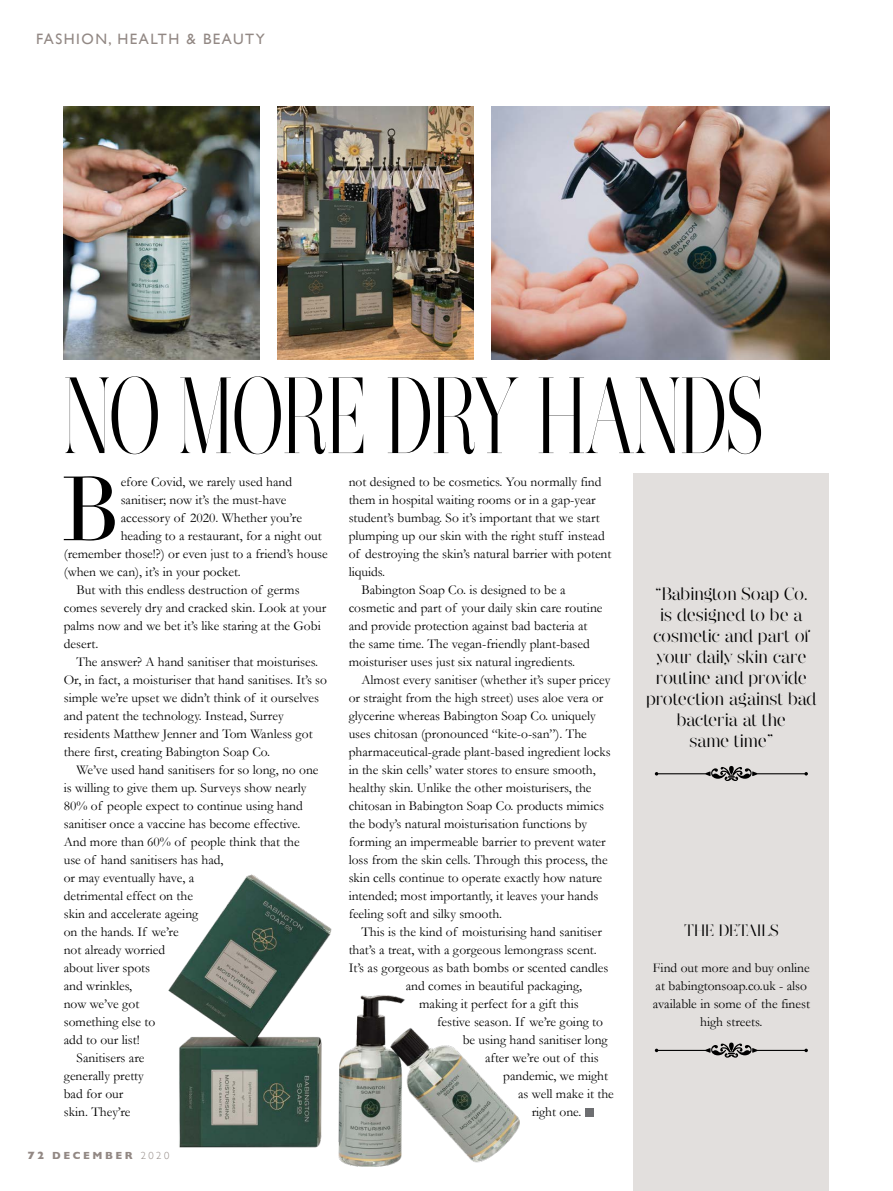
<style>
.page{position:relative;width:893px;height:1191px;background:#fff}
.page>*{position:absolute;margin:0;border:0;box-sizing:border-box;transform-origin:0 0}
.t1{font:108px "Narziss";color:#000;scale:.67 1}
.t2{font:89.4px "Didot";color:#000}
.t3{font:18px/21px "Narziss";letter-spacing:-.01em;color:#000;text-align:center}
.t4{font:16.5px "Narziss Drops";color:#000}
.t5{font:15px "Gill Sans";letter-spacing:.1em;color:#928884}
.t6{font:13.5px/18px "Garamond";color:#000;text-align:center}
.t7{font:700 10.5px "Gill Sans";letter-spacing:.24em;color:#928884}
.s1{font-weight:800}
.s2{font-weight:300}
</style>
<div class="page">
<div style="left:633px;top:473px;width:196px;height:718px;background:#e2dfdd"></div>
<div style="left:585px;top:1107px;width:8px;height:9px;background:#6d6e71"></div>
<img style="left:491px;top:106px;width:338px;height:253px">
<img style="left:64px;top:106px;width:195px;height:253px">
<img style="left:277px;top:106px;width:196px;height:253px">
<img style="left:168px;top:874px;width:351px;height:292px">
<svg style="left:655px;top:1042px;width:153px;height:15px"></svg>
<svg style="left:655px;top:766px;width:153px;height:15px"></svg>
<p class="t5" style="left:36px;top:30px;width:230px">FASHION, HEALTH &amp; BEAUTY</p>
<h1 class="t1" style="left:64px;top:351px;width:1045px">NO MORE DRY HANDS</h1>
<p class="t6" style="left:349px;top:473px;width:254px">not designed to be cosmetics. You normally find</p>
<p class="t6" style="left:349px;top:491px;width:248px">them in hospital waiting rooms or in a gap-year</p>
<p class="t6" style="left:349px;top:509px;width:253px">student’s bumbag. So it’s important that we start</p>
<p class="t6" style="left:349px;top:527px;width:258px">plumping up our skin with the right stuff instead</p>
<p class="t6" style="left:349px;top:545px;width:264px">of destroying the skin’s natural barrier with potent</p>
<p class="t6" style="left:349px;top:563px;width:38px">liquids.</p>
<p class="t6" style="left:361px;top:581px;width:206px">Babington Soap Co. is designed to be a</p>
<p class="t6" style="left:349px;top:599px;width:255px">cosmetic and part of your daily skin care routine</p>
<p class="t6" style="left:349px;top:617px;width:240px">and provide protection against bad bacteria at</p>
<p class="t6" style="left:349px;top:635px;width:243px">the same time. The vegan-friendly plant-based</p>
<p class="t6" style="left:349px;top:653px;width:228px">moisturiser uses just six natural ingredients.</p>
<p class="t6" style="left:361px;top:671px;width:251px">Almost every sanitiser (whether it’s super pricey</p>
<p class="t6" style="left:349px;top:689px;width:256px">or straight from the high street) uses aloe vera or</p>
<p class="t6" style="left:349px;top:707px;width:249px">glycerine whereas Babington Soap Co. uniquely</p>
<p class="t6" style="left:349px;top:725px;width:240px">uses chitosan (pronounced “kite-o-san”). The</p>
<p class="t6" style="left:349px;top:743px;width:263px">pharmaceutical-grade plant-based ingredient locks</p>
<p class="t6" style="left:349px;top:761px;width:249px">in the skin cells’ water stores to ensure smooth,</p>
<p class="t6" style="left:349px;top:779px;width:244px">healthy skin. Unlike the other moisturisers, the</p>
<p class="t6" style="left:349px;top:797px;width:257px">chitosan in Babington Soap Co. products mimics</p>
<p class="t6" style="left:349px;top:815px;width:240px">the body’s natural moisturisation functions by</p>
<p class="t6" style="left:349px;top:833px;width:259px">forming an impermeable barrier to prevent water</p>
<p class="t6" style="left:349px;top:851px;width:260px">loss from the skin cells. Through this process, the</p>
<p class="t6" style="left:349px;top:869px;width:255px">skin cells continue to operate exactly how nature</p>
<p class="t6" style="left:349px;top:887px;width:251px">intended; most importantly, it leaves your hands</p>
<p class="t6" style="left:349px;top:905px;width:155px">feeling soft and silky smooth.</p>
<p class="t6" style="left:361px;top:923px;width:242px">This is the kind of moisturising hand sanitiser</p>
<p class="t6" style="left:349px;top:940px;width:250px">that’s a treat, with a gorgeous lemongrass scent.</p>
<p class="t6" style="left:349px;top:958px;width:261px">It’s as gorgeous as bath bombs or scented candles</p>
<p class="t6" style="left:406px;top:976px;width:178px">and comes in beautiful packaging,</p>
<p class="t6" style="left:419px;top:994px;width:161px">making it perfect for a gift this</p>
<p class="t6" style="left:437px;top:1012px;width:167px">festive season. If we’re going to</p>
<p class="t6" style="left:463px;top:1030px;width:146px">be using hand sanitiser long</p>
<p class="t6" style="left:485px;top:1048px;width:115px">after we’re out of this</p>
<p class="t6" style="left:503px;top:1066px;width:106px">pandemic, we might</p>
<p class="t6" style="left:518px;top:1084px;width:97px">as well make it the</p>
<p class="t6" style="left:532px;top:1102px;width:51px">right one.</p>
<h2 class="t2" style="left:61px;top:455px;width:61px">B</h2>
<p class="t6" style="left:121px;top:473px;width:173px">efore Covid, we rarely used hand</p>
<p class="t6" style="left:121px;top:491px;width:167px">sanitiser; now it’s the must-have</p>
<p class="t6" style="left:121px;top:509px;width:183px">accessory of 2020. Whether you’re</p>
<p class="t6" style="left:121px;top:527px;width:203px">heading to a restaurant, for a night out</p>
<p class="t6" style="left:64px;top:545px;width:266px">(remember those!?) or even just to a friend’s house</p>
<p class="t6" style="left:64px;top:563px;width:179px">(when we can), it’s in your pocket.</p>
<p class="t6" style="left:77px;top:581px;width:225px">But with this endless destruction of germs</p>
<p class="t6" style="left:64px;top:599px;width:264px">comes severely dry and cracked skin. Look at your</p>
<p class="t6" style="left:64px;top:617px;width:259px">palms now and we bet it’s like staring at the Gobi</p>
<p class="t6" style="left:64px;top:635px;width:36px">desert.</p>
<p class="t6" style="left:77px;top:653px;width:243px">The answer? A hand sanitiser that moisturises.</p>
<p class="t6" style="left:64px;top:671px;width:265px">Or, in fact, a moisturiser that hand sanitises. It’s so</p>
<p class="t6" style="left:64px;top:689px;width:257px">simple we’re upset we didn’t think of it ourselves</p>
<p class="t6" style="left:64px;top:707px;width:221px">and patent the technology. Instead, Surrey</p>
<p class="t6" style="left:64px;top:725px;width:251px">residents Matthew Jenner and Tom Wanless got</p>
<p class="t6" style="left:64px;top:743px;width:208px">there first, creating Babington Soap Co.</p>
<p class="t6" style="left:77px;top:761px;width:244px">We’ve used hand sanitisers for so long, no one</p>
<p class="t6" style="left:64px;top:779px;width:244px">is willing to give them up. Surveys show nearly</p>
<p class="t6" style="left:64px;top:797px;width:241px">80% of people expect to continue using hand</p>
<p class="t6" style="left:64px;top:815px;width:238px">sanitiser once a vaccine has become effective.</p>
<p class="t6" style="left:64px;top:833px;width:238px">And more than 60% of people think that the</p>
<p class="t6" style="left:64px;top:851px;width:161px">use of hand sanitisers has had,</p>
<p class="t6" style="left:64px;top:869px;width:132px">or may eventually have, a</p>
<p class="t6" style="left:64px;top:887px;width:131px">detrimental effect on the</p>
<p class="t6" style="left:64px;top:905px;width:136px">skin and accelerate ageing</p>
<p class="t6" style="left:64px;top:923px;width:116px">on the hands. If we’re</p>
<p class="t6" style="left:64px;top:940px;width:103px">not already worried</p>
<p class="t6" style="left:64px;top:958px;width:88px">about liver spots</p>
<p class="t6" style="left:64px;top:976px;width:70px">and wrinkles,</p>
<p class="t6" style="left:64px;top:994px;width:77px">now we’ve got</p>
<p class="t6" style="left:64px;top:1012px;width:93px">something else to</p>
<p class="t6" style="left:64px;top:1030px;width:77px">add to our list!</p>
<p class="t6" style="left:77px;top:1048px;width:69px">Sanitisers are</p>
<p class="t6" style="left:64px;top:1066px;width:82px">generally pretty</p>
<p class="t6" style="left:64px;top:1084px;width:61px">bad for our</p>
<p class="t6" style="left:64px;top:1102px;width:68px">skin. They’re</p>
<h3 class="t3" style="left:646px;top:583px;width:172px">“Babington Soap Co.<br>is designed to be a cosmetic and part of your daily skin care routine and provide protection against bad bacteria at the<br>same time”</h3>
<p class="t4" style="left:684px;top:921px;width:96px">THE DETAILS</p>
<p class="t6" style="left:653px;top:959px;width:159px">Find out more and buy online at babingtonsoap.co.uk - also available in some of the finest high streets.</p>
<p class="t7" style="left:28px;top:1146px;width:143px"><span class="s1">72</span> DECEMBER <span class="s2">2020</span></p>
</div>
